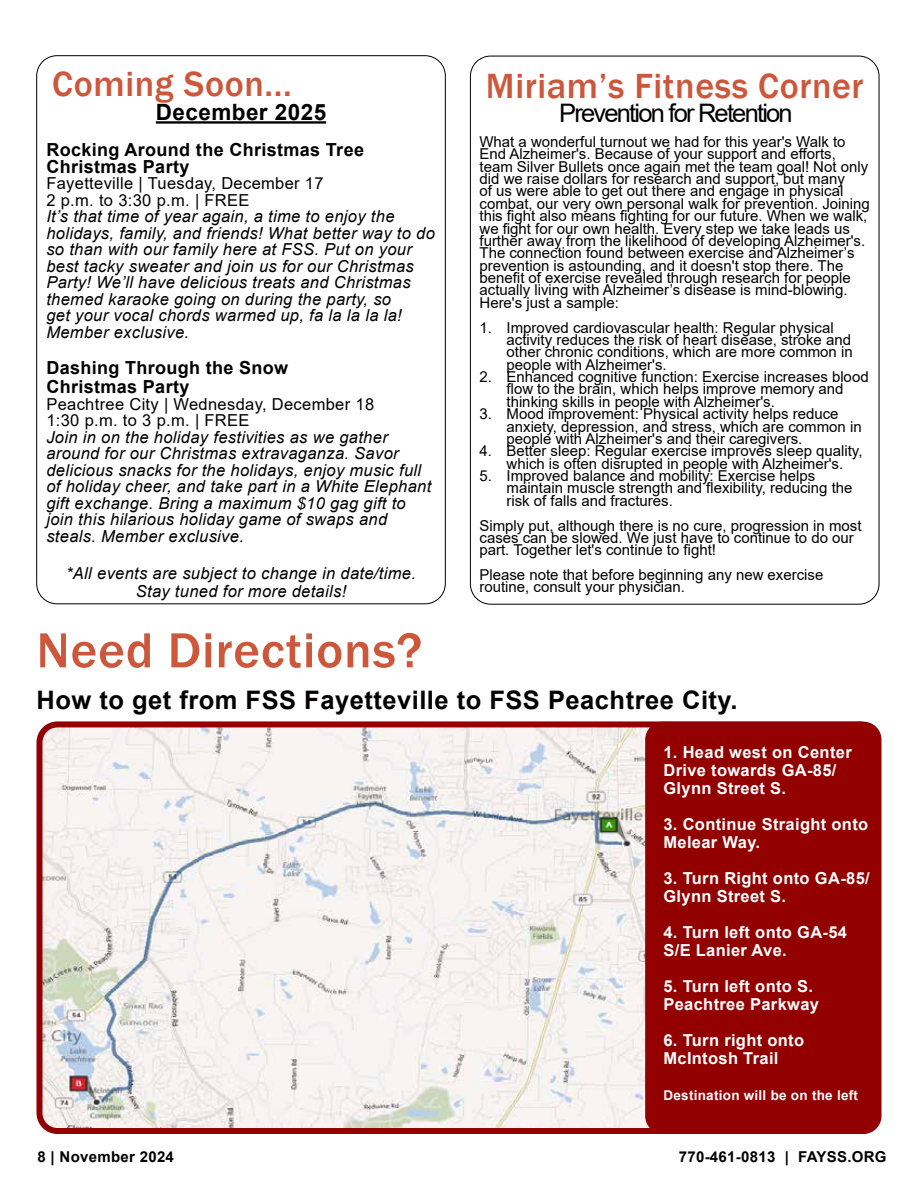
<style>
.page{position:relative;width:918px;height:1188px;background:#fff}
.page>*{position:absolute;margin:0;border:0;box-sizing:border-box;transform-origin:0 0}
.t1{font:500 51px "Franklin Gothic";letter-spacing:.015em;color:#cd573b}
.t2{font:500 36px "Franklin Gothic";letter-spacing:.015em;color:#cd573b}
.t3{font:700 25.5px "Arial";letter-spacing:.02em;color:#030000}
.t4{font:25.5px "Arial";letter-spacing:-.07em;color:#000}
.t5{font:700 22.5px "Arial";letter-spacing:.02em;color:#000}
.t6{font:700 18px/16.5px "Arial";letter-spacing:.02em;color:#000}
.t7{font:italic 16.5px/16.5px "Arial";letter-spacing:.02em;color:#000}
.t8{font:700 16.5px/18px "Arial";letter-spacing:.02em;color:#fff}
.t9{font:16.5px/16.5px "Arial";letter-spacing:.02em;color:#000}
.t10{font:15px/12.3px "Arial";color:#000}
.t11{font:700 15px "Arial";letter-spacing:.02em;color:#000}
.t12{font:700 13.5px "Arial";letter-spacing:.02em;color:#fff}
</style>
<div class="page">
<hr style="left:156px;top:121px;width:170px;height:3px;background:#000">
<img style="left:42px;top:728px;width:607px;height:405px">
<div style="left:36px;top:721px;width:845px;height:413px;border:6px solid #920000;border-radius:18px"></div>
<div style="left:645px;top:722px;width:237px;height:412px;background:#920000;border-radius:18px"></div>
<h2 class="t2" style="left:52px;top:62px;width:241px">Coming Soon...</h2>
<h2 class="t2" style="left:486px;top:64px;width:379px">Miriam’s Fitness Corner</h2>
<h3 class="t4" style="left:559px;top:96px;width:235px">Prevention for Retention</h3>
<p class="t10" style="left:480px;top:135px;width:392px">What a wonderful turnout we had for this year's Walk to End Alzheimer's. Because of your support and efforts, team Silver Bullets once again met the team goal! Not only did we raise dollars for research and support, but many<br>of us were able to get out there and engage in physical combat, our very own personal walk for prevention. Joining this fight also means fighting for our future. When we walk, we fight for our own health. Every step we take leads us further away from the likelihood of developing Alzheimer's.<br>The connection found between exercise and Alzheimer’s prevention is astounding, and it doesn't stop there. The benefit of exercise revealed through research for people actually living with Alzheimer’s disease is mind-blowing.<br>Here's just a sample:</p>
<p class="t10" style="left:507px;top:321px;width:348px;text-indent:-27px">1. Improved cardiovascular health: Regular physical activity reduces the risk of heart disease, stroke and other chronic conditions, which are more common in people with Alzheimer's.</p>
<p class="t10" style="left:507px;top:371px;width:364px;text-indent:-27px">2. Enhanced cognitive function: Exercise increases blood flow to the brain, which helps improve memory and thinking skills in people with Alzheimer's.</p>
<p class="t10" style="left:507px;top:408px;width:357px;text-indent:-27px">3. Mood improvement: Physical activity helps reduce anxiety, depression, and stress, which are common in people with Alzheimer's and their caregivers.</p>
<p class="t10" style="left:480px;top:445px;width:384px;text-align:center">4. Better sleep: Regular exercise improves sleep quality, which is often disrupted in people with Alzheimer's.</p>
<p class="t10" style="left:507px;top:470px;width:348px;text-indent:-27px">5. Improved balance and mobility: Exercise helps maintain muscle strength and flexibility, reducing the risk of falls and fractures.</p>
<p class="t10" style="left:480px;top:519px;width:384px">Simply put, although there is no cure, progression in most cases can be slowed. We just have to continue to do our part. Together let's continue to fight!</p>
<p class="t10" style="left:480px;top:569px;width:345px">Please note that before beginning any new exercise routine, consult your physician.</p>
<h3 class="t5" style="left:156px;top:96px;width:172px">December 2025</h3>
<p class="t6" style="left:46px;top:142px;width:319px">Rocking Around the Christmas Tree<br>Christmas Party</p>
<p class="t9" style="left:46px;top:175px;width:279px">Fayetteville | Tuesday, December 17<br>2 p.m. to 3:30 p.m. | FREE</p>
<p class="t7" style="left:46px;top:208px;width:390px">It’s that time of year again, a time to enjoy the holidays, family, and friends! What better way to do so than with our family here at FSS. Put on your best tacky sweater and join us for our Christmas Party! We’ll have delicious treats and Christmas themed karaoke going on during the party, so<br>get your vocal chords warmed up, fa la la la la!<br>Member exclusive.</p>
<p class="t6" style="left:46px;top:358px;width:243px;line-height:19.5px">Dashing Through the Snow<br>Christmas Party</p>
<p class="t9" style="left:46px;top:395px;width:329px">Peachtree City | Wednesday, December 18<br>1:30 p.m. to 3 p.m. | FREE</p>
<p class="t7" style="left:46px;top:429px;width:386px">Join in on the holiday festivities as we gather around for our Christmas extravaganza. Savor delicious snacks for the holidays, enjoy music full of holiday cheer, and take part in a White Elephant gift exchange. Bring a maximum $10 gag gift to join this hilarious holiday game of swaps and steals. Member exclusive.</p>
<p class="t7" style="left:66px;top:565px;width:351px;line-height:18px;text-align:center">*All events are subject to change in date/time.<br>Stay tuned for more details!</p>
<h1 class="t1" style="left:36px;top:619px;width:387px">Need Directions?</h1>
<h3 class="t3" style="left:36px;top:682px;width:702px">How to get from FSS Fayetteville to FSS Peachtree City.</h3>
<p class="t8" style="left:663px;top:743px;width:190px">1. Head west on Center<br>Drive towards GA-85/<br>Glynn Street S.</p>
<p class="t8" style="left:663px;top:815px;width:206px">3. Continue Straight onto<br>Melear Way.</p>
<p class="t8" style="left:663px;top:869px;width:208px">3. Turn Right onto GA-85/<br>Glynn Street S.</p>
<p class="t8" style="left:663px;top:923px;width:185px">4. Turn left onto GA-54<br>S/E Lanier Ave.</p>
<p class="t8" style="left:663px;top:977px;width:157px">5. Turn left onto S.<br>Peachtree Parkway</p>
<p class="t8" style="left:663px;top:1031px;width:142px">6. Turn right onto<br>McIntosh Trail</p>
<p class="t12" style="left:663px;top:1085px;width:196px">Destination will be on the left</p>
<p class="t11" style="left:38px;top:1146px;width:138px">8 | November 2024</p>
<p class="t11" style="left:679px;top:1146px;width:209px">770-461-0813 | FAYSS.ORG</p>
</div>
